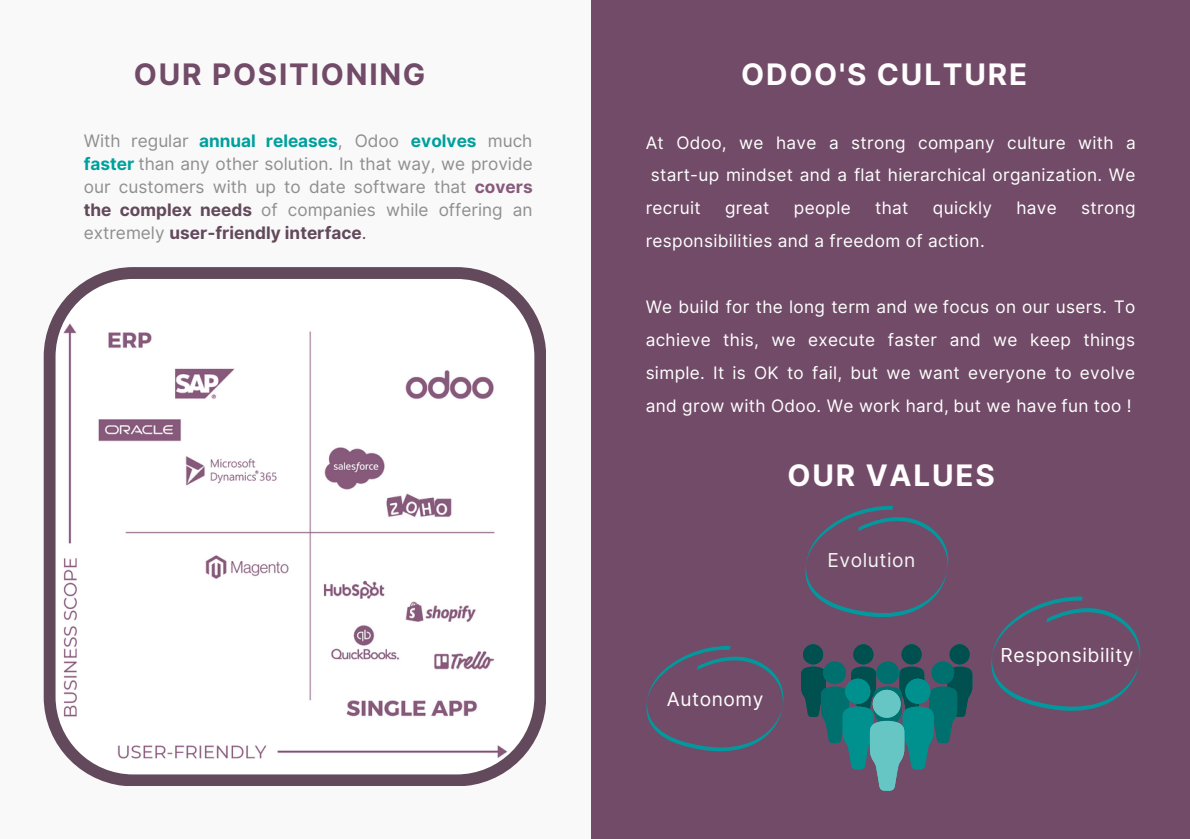
<style>
.page{position:relative;width:1190px;height:839px;background:#fff}
.page>*{position:absolute;margin:0;border:0;box-sizing:border-box;transform-origin:0 0}
.t1{font:700 29.6px "Inter";letter-spacing:.06em;color:#fffdfd}
.t2{font:700 29.6px "Inter";letter-spacing:.06em;color:#714b67}
.t3{font:19.2px "Inter";letter-spacing:.03em;color:#fffdfd}
.t4{font:19.2px "Inter";letter-spacing:.03em;color:#f4f4f4}
.t5{font:17.2px/33px "Inter";letter-spacing:.02em;color:#fff;text-align:justify}
.t6{font:17.2px/23px "Inter";color:#8f8f8f;text-align:justify}
.s1{font-weight:700;color:#00a09d}
.s2{font-weight:700;color:#875a7b}
.s3{font-weight:700;color:#62495b}
.s4{color:#62495b}
</style>
<div class="page">
<div style="left:591px;top:0;width:599px;height:838px;background:#714b67"></div>
<svg style="left:805px;top:505px;width:143px;height:113px"></svg>
<svg style="left:646px;top:646px;width:137px;height:106px"></svg>
<svg style="left:991px;top:596px;width:149px;height:115px"></svg>
<svg style="left:801px;top:644px;width:171px;height:146px"></svg>
<div style="left:873px;top:689px;width:28px;height:28px;background:#66c6c4;border-radius:50%"></div>
<div style="left:0;top:0;width:591px;height:838px;background:#f9f9f9"></div>
<svg style="left:44px;top:267px;width:502px;height:519px"></svg>
<h1 class="t2" style="left:134px;top:56px;width:293px">OUR POSITIONING</h1>
<p class="t6" style="left:84px;top:129px;width:450px">With regular <span class="s1">annual releases</span>, Odoo <span class="s1">evolves</span> much <span class="s1">faster</span> than any other solution. In that way, we provide our customers with up to date software that <span class="s2">covers </span><span class="s3">the complex needs</span> of companies while offering an extremely <span class="s3">user-friendly interface</span><span class="s4">.</span></p>
<h1 class="t1" style="left:741px;top:56px;width:288px">ODOO'S CULTURE</h1>
<p class="t5" style="left:646px;top:126px;width:492px">At Odoo, we have a strong company culture with a start-up mindset and a flat hierarchical organization. We recruit</p>
<p class="t5" style="left:725px;top:192px;width:46px">great</p>
<p class="t5" style="left:794px;top:192px;width:58px">people</p>
<p class="t5" style="left:875px;top:192px;width:35px">that</p>
<p class="t5" style="left:933px;top:192px;width:61px">quickly</p>
<p class="t5" style="left:1016px;top:192px;width:42px">have</p>
<p class="t5" style="left:1081px;top:192px;width:56px">strong</p>
<p class="t5" style="left:646px;top:225px;width:341px">responsibilities and a freedom of action.</p>
<p class="t5" style="left:646px;top:291px;width:491px">We build for the long term and we focus on our users. To achieve this, we execute faster and we keep things simple. It is OK to fail, but we want everyone to evolve and grow with Odoo. We work hard, but we have fun too !</p>
<h1 class="t1" style="left:787px;top:457px;width:209px">OUR VALUES</h1>
<p class="t3" style="left:667px;top:687px;width:98px">Autonomy</p>
<p class="t4" style="left:827px;top:548px;width:90px">Evolution</p>
<p class="t3" style="left:1000px;top:643px;width:135px">Responsibility</p>
</div>
